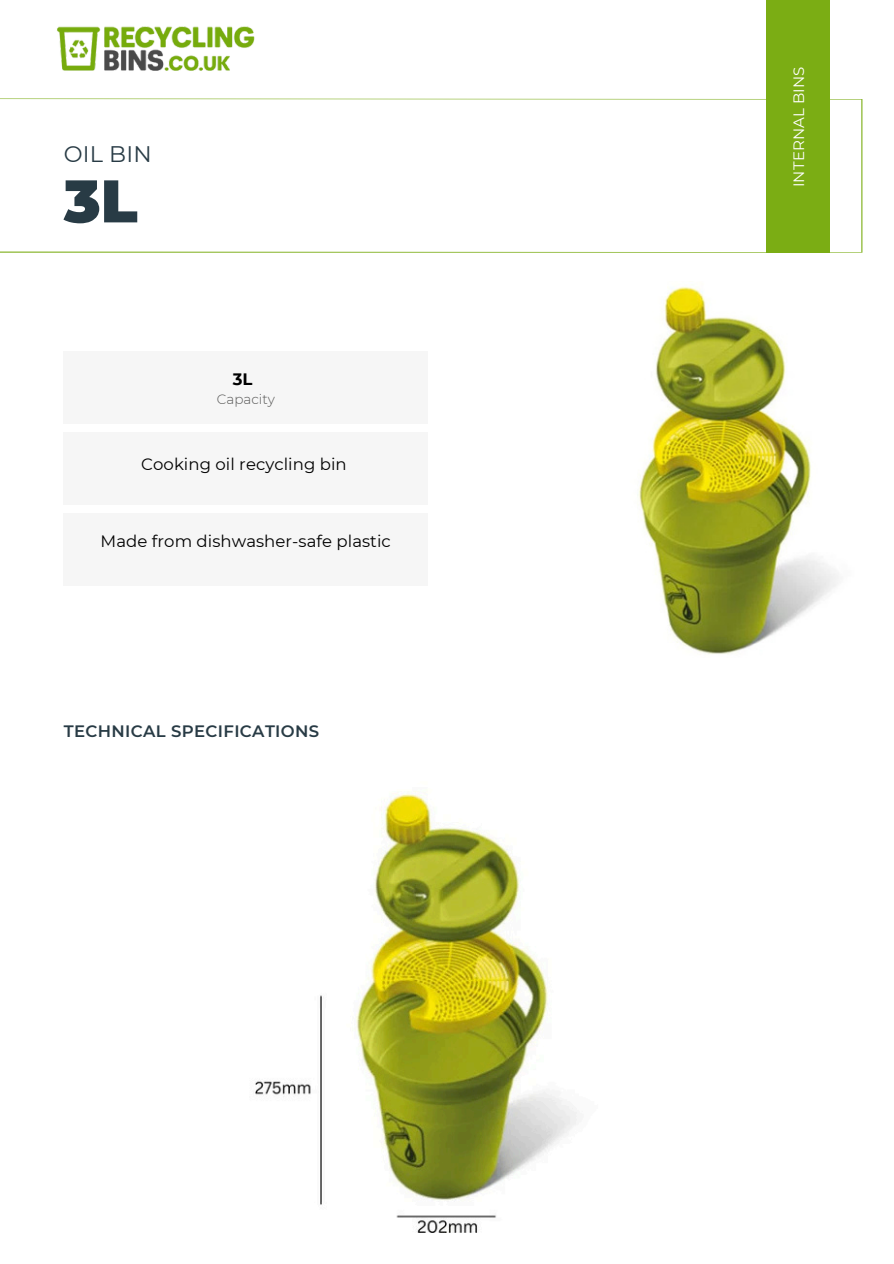
<style>
.page{position:relative;width:894px;height:1264px;background:#fff}
.page>*{position:absolute;margin:0;border:0;box-sizing:border-box;transform-origin:0 0}
.t1{font:900 60px "Montserrat";color:#283b45}
.t2{font:22.5px "Montserrat";letter-spacing:.005em;color:#283b45}
.t3{font:16.5px "Montserrat";letter-spacing:.005em;color:#000}
.t4{font:600 16.5px "Montserrat";letter-spacing:.02em;color:#283b45}
.t5{font:700 16.5px "Montserrat";color:#000}
.t6{font:15px "Montserrat";letter-spacing:.01em;color:#fff}
.t7{font:300 13.5px "Montserrat";color:#575756}
</style>
<div class="page">
<svg style="left:0;top:98px;width:862px;height:155px"></svg>
<div style="left:765px;top:0;width:64px;height:252px;background:#7bad14"></div>
<div style="left:64px;top:352px;width:363px;height:72px;background:#f6f6f6"></div>
<div style="left:64px;top:433px;width:363px;height:72px;background:#f6f6f6"></div>
<div style="left:64px;top:514px;width:363px;height:72px;background:#f6f6f6"></div>
<img style="left:57px;top:26px;width:198px;height:45px">
<img style="left:638px;top:287px;width:201px;height:367px">
<img style="left:255px;top:791px;width:322px;height:442px">
<h1 class="t2" style="left:64px;top:140px;width:89px">OIL BIN</h1>
<h3 class="t1" style="left:64px;top:164px;width:75px">3L</h3>
<h5 class="t5" style="left:233px;top:369px;width:21px">3L</h5>
<p class="t7" style="left:217px;top:391px;width:60px">Capacity</p>
<p class="t3" style="left:141px;top:454px;width:207px">Cooking oil recycling bin</p>
<h3 class="t3" style="left:101px;top:531px;width:292px">Made from dishwasher-safe plastic</h3>
<h5 class="t4" style="left:64px;top:721px;width:257px">TECHNICAL SPECIFICATIONS</h5>
<p class="t6" style="left:789px;top:187px;width:122px;rotate:-90deg">INTERNAL BINS</p>
</div>
